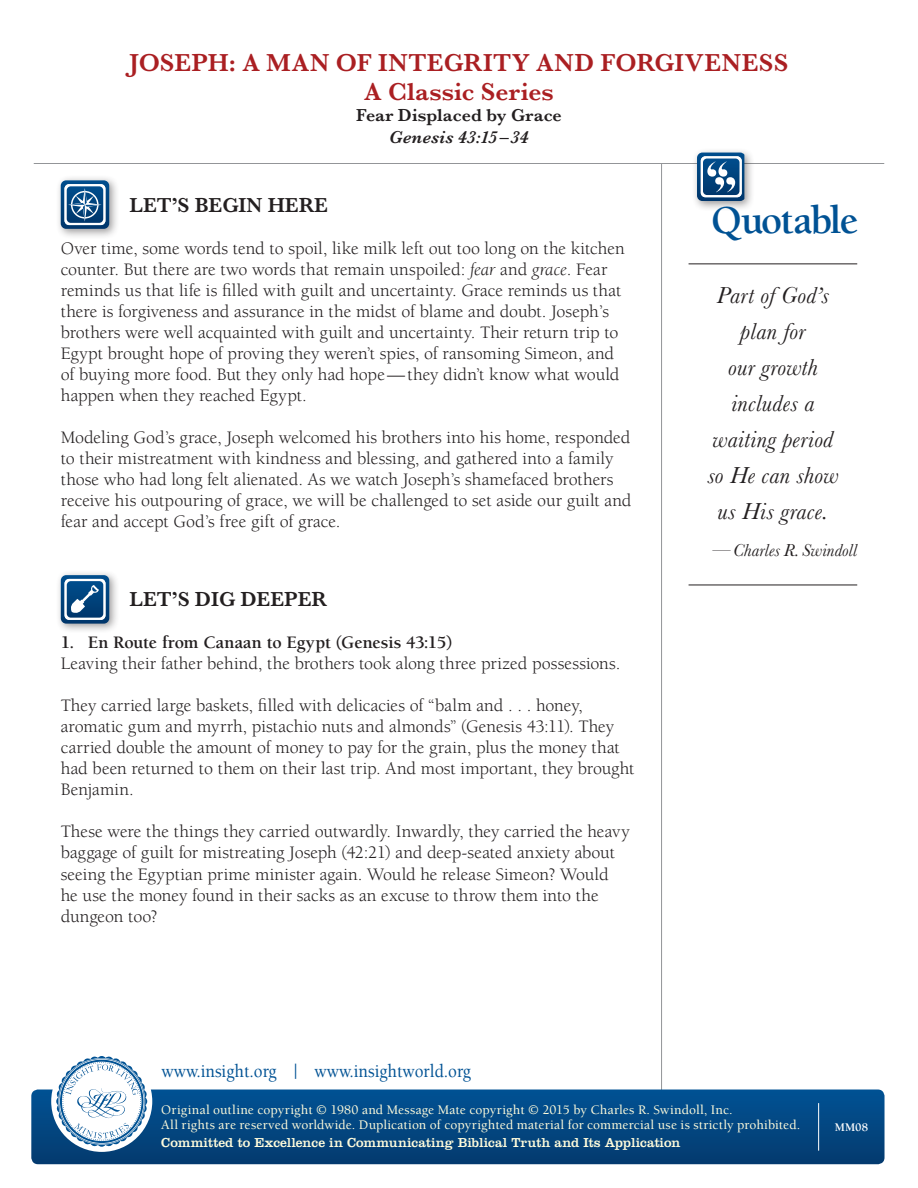
<style>
.page{position:relative;width:918px;height:1188px;background:#fff}
.page>*{position:absolute;margin:0;border:0;box-sizing:border-box;transform-origin:0 0}
.t1{font:700 40.5px "Berkeley";letter-spacing:-.04em;color:#005294}
.t2{font:600 25.5px/28.5px "Baskerville";letter-spacing:.01em;color:#aa1f22;text-align:center}
.t3{font:italic 24px/36px "Baskerville";letter-spacing:.015em;color:#231f20;text-align:center}
.t4{font:600 21px "Baskerville";color:#231f20}
.t5{font:500 18.9px "Berkeley";color:#005294;scale:.9 1}
.t6{font:18px/21px "Berkeley";letter-spacing:-.005em;color:#231f20}
.t7{font:700 18px "Berkeley";letter-spacing:-.005em;color:#231f20}
.t8{font:600 18px "Baskerville";letter-spacing:.005em;color:#231f20}
.t9{font:italic 18px "Baskerville";letter-spacing:.01em;color:#231f20}
.t10{font:italic 600 18px "Baskerville";letter-spacing:.015em;color:#231f20}
.t11{font:500 13.5px/15px "Berkeley";letter-spacing:.01em;color:#fffcdc}
.t12{font:13.5px "Clarendon";letter-spacing:.005em;color:#fffcdc}
.t13{font:700 12px "Berkeley";color:#fff}
.s1{font-style:italic}
</style>
<div class="page">
<hr style="left:661px;top:164px;width:1px;height:933px;background:#939598">
<hr style="left:34px;top:163px;width:850px;height:1px;background:#939598">
<div style="left:31px;top:1090px;width:854px;height:74px;background:linear-gradient(to bottom,#015294,#043b6f);border-radius:7px"></div>
<div style="left:51px;top:1051px;width:101px;height:101px;background:#fff;border-radius:50%"></div>
<svg style="left:56px;top:1056px;width:91px;height:91px"></svg>
<hr style="left:818px;top:1103px;width:1px;height:48px;background:#fff">
<div style="left:56px;top:175px;width:64px;height:64px;background:#231f20;opacity:.45"></div>
<svg style="left:61px;top:180px;width:48px;height:49px;background:#4777a0"></svg>
<div style="left:56px;top:570px;width:64px;height:64px;background:#231f20;opacity:.45"></div>
<svg style="left:61px;top:575px;width:48px;height:49px"></svg>
<div style="left:692px;top:147px;width:63px;height:65px;background:#231f20;opacity:.45"></div>
<svg style="left:697px;top:153px;width:47px;height:48px"></svg>
<hr style="left:689px;top:264px;width:168px;height:1px;background:#231f20">
<hr style="left:689px;top:585px;width:168px;height:1px;background:#231f20">
<h2 class="t2" style="left:130px;top:48px;width:660px">JOSEPH: A MAN OF INTEGRITY AND FORGIVENESS<br>A Classic Series</h2>
<p class="t8" style="left:356px;top:103px;width:207px">Fear Displaced by Grace</p>
<p class="t10" style="left:389px;top:125px;width:141px">Genesis 43:15 –34</p>
<p class="t4" style="left:129px;top:190px;width:200px">LET’S BEGIN HERE</p>
<p class="t6" style="left:61px;top:238px;width:566px">Over time, some words tend to spoil, like milk left out too long on the kitchen counter. But there are two words that remain unspoiled: <span class="s1">fear</span> and <span class="s1">grace</span>. Fear reminds us that life is filled with guilt and uncertainty. Grace reminds us that there is forgiveness and assurance in the midst of blame and doubt. Joseph’s brothers were well acquainted with guilt and uncertainty. Their return trip to Egypt brought hope of proving they weren’t spies, of ransoming Simeon, and of buying more food. But they only had hope—they didn’t know what would happen when they reached Egypt.</p>
<p class="t6" style="left:61px;top:427px;width:572px">Modeling God’s grace, Joseph welcomed his brothers into his home, responded to their mistreatment with kindness and blessing, and gathered into a family those who had long felt alienated. As we watch Joseph’s shamefaced brothers receive his outpouring of grace, we will be challenged to set aside our guilt and fear and accept God’s free gift of grace.</p>
<p class="t4" style="left:130px;top:585px;width:199px">LET’S DIG DEEPER</p>
<p class="t7" style="left:61px;top:633px;width:393px">1. En Route from Canaan to Egypt (Genesis 43:15)</p>
<p class="t6" style="left:61px;top:654px;width:561px">Leaving their father behind, the brothers took along three prized possessions.</p>
<p class="t6" style="left:61px;top:696px;width:575px">They carried large baskets, filled with delicacies of “balm and . . . honey, aromatic gum and myrrh, pistachio nuts and almonds” (Genesis 43:11). They carried double the amount of money to pay for the grain, plus the money that had been returned to them on their last trip. And most important, they brought Benjamin.</p>
<p class="t6" style="left:61px;top:822px;width:570px">These were the things they carried outwardly. Inwardly, they carried the heavy baggage of guilt for mistreating Joseph (42:21) and deep-seated anxiety about seeing the Egyptian prime minister again. Would he release Simeon? Would he use the money found in their sacks as an excuse to throw them into the dungeon too?</p>
<p class="t5" style="left:162px;top:1061px;width:345px">www.insight.org | www.insightworld.org</p>
<h1 class="t1" style="left:711px;top:199px;width:149px">Quotable</h1>
<h3 class="t3" style="left:707px;top:277px;width:133px">Part of God’s plan for<br>our growth includes a waiting period so He can show us His grace.</h3>
<p class="t9" style="left:713px;top:538px;width:146px">—Charles R. Swindoll</p>
<p class="t11" style="left:161px;top:1103px;width:641px">Original outline copyright © 1980 and Message Mate copyright © 2015 by Charles R. Swindoll, Inc.<br>All rights are reserved worldwide. Duplication of copyrighted material for commercial use is strictly prohibited.</p>
<p class="t12" style="left:161px;top:1135px;width:521px">Committed to Excellence in Communicating Biblical Truth and Its Application</p>
<p class="t13" style="left:835px;top:1121px;width:35px">MM08</p>
</div>
